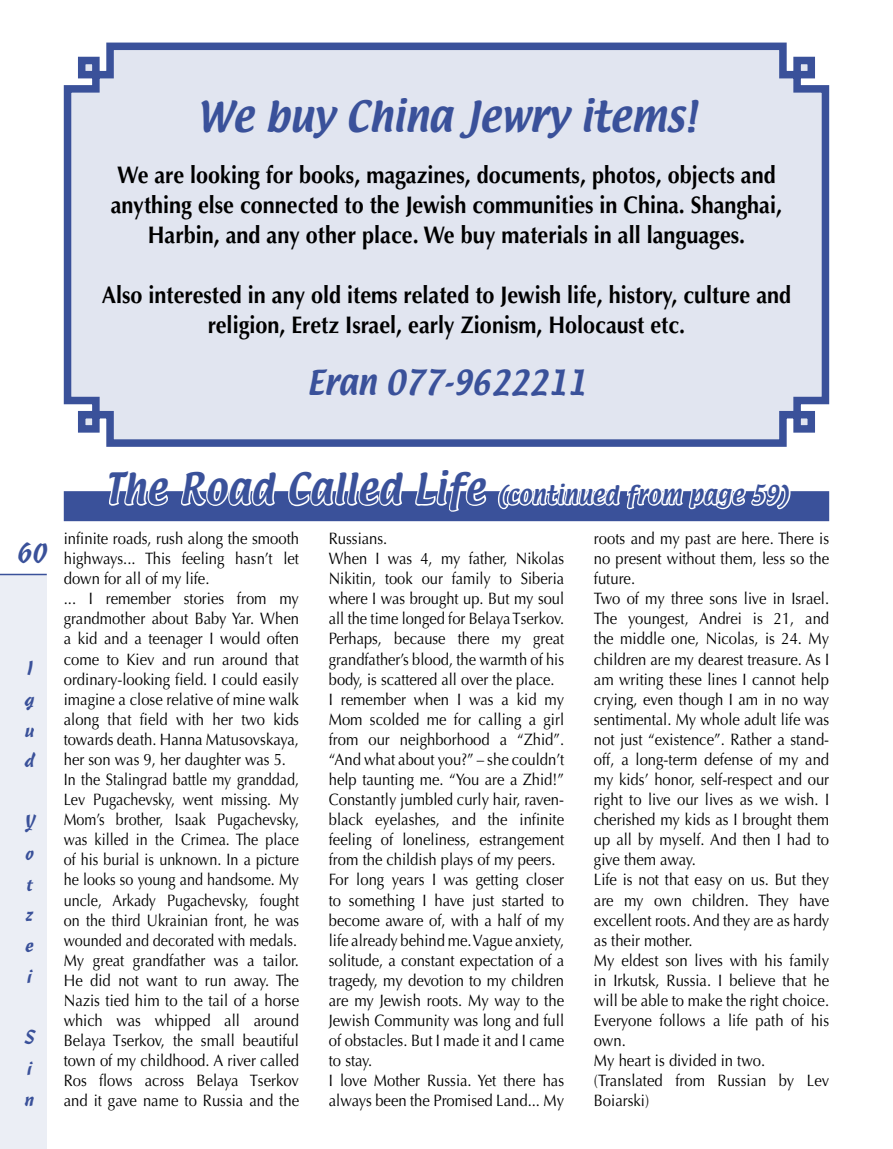
<style>
.page{position:relative;width:893px;height:1149px;background:#fff}
.page>*{position:absolute;margin:0;border:0;box-sizing:border-box;transform-origin:0 0}
.t1{font:37.5px "Textile";color:#3a519a;scale:.95 1}
.t2{font:30px "Textile";color:#3a519a;scale:.95 1}
.t3{font:27px "Cascade Script";color:#3a519a}
.t4{font:700 24px/30px "Optima";color:#000;text-align:center;scale:.9 1}
.t5{font:22.5px "Textile";letter-spacing:.03em;color:#3a519a;scale:.9 1}
.t6{font:19.5px/30.8px "Cascade Script";color:#3a519a;text-align:justify}
.t7{font:16.5px/20.1px "Optima";color:#000;scale:.9 1}
.s1{font-size:37.5px}
</style>
<div class="page">
<div style="left:0;top:574px;width:47px;height:574px;background:#ebeef5"></div>
<hr style="left:0;top:573px;width:47px;height:2px;background:#3a519a">
<svg style="left:63px;top:42px;width:767px;height:405px;background:#d7dceb"></svg>
<div style="left:64px;top:491px;width:765px;height:30px;background:#3a519a"></div>
<svg style="left:106px;top:491px;width:65px;height:31px"></svg>
<svg style="left:179px;top:491px;width:100px;height:15px"></svg>
<svg style="left:287px;top:491px;width:119px;height:16px"></svg>
<svg style="left:413px;top:491px;width:76px;height:21px"></svg>
<svg style="left:496px;top:491px;width:296px;height:19px"></svg>
<h1 class="t1" style="left:197px;top:90px;width:527px">We buy China Jewry items!</h1>
<h3 class="t4" style="left:111px;top:160px;width:747px">We are looking for books, magazines, documents, photos, objects and anything else connected to the Jewish communities in China. Shanghai,<br>Harbin, and any other place. We buy materials in all languages.</h3>
<h3 class="t4" style="left:102px;top:280px;width:768px">Also interested in any old items related to Jewish life, history, culture and religion, Eretz Israel, early Zionism, Holocaust etc.</h3>
<h2 class="t2" style="left:307px;top:362px;width:295px">Eran 077-9622211</h2>
<h3 class="t5" style="left:105px;top:478px;width:760px"><span class="s1">The Road Called Life</span> (continued from page 59)</h3>
<h3 class="t3" style="left:17px;top:537px;width:32px">60</h3>
<p class="t7" style="left:64px;top:528px;width:263px">infinite roads, rush along the smooth highways... This feeling hasn’t let down for all of my life.<br>... I remember stories from my grandmother about Baby Yar. When a kid and a teenager I would often come to Kiev and run around that ordinary-looking field. I could easily imagine a close relative of mine walk along that field with her two kids towards death. Hanna Matusovskaya, her son was 9, her daughter was 5.<br>In the Stalingrad battle my granddad, Lev Pugachevsky, went missing. My Mom’s brother, Isaak Pugachevsky, was killed in the Crimea. The place of his burial is unknown. In a picture he looks so young and handsome. My uncle, Arkady Pugachevsky, fought on the third Ukrainian front, he was wounded and decorated with medals.<br>My great grandfather was a tailor.<br>He did not want to run away. The Nazis tied him to the tail of a horse which was whipped all around Belaya Tserkov, the small beautiful town of my childhood. A river called Ros flows across Belaya Tserkov and it gave name to Russia and the</p>
<p class="t7" style="left:329px;top:528px;width:263px">Russians.<br>When I was 4, my father, Nikolas<br>Nikitin, took our family to Siberia where I was brought up. But my soul all the time longed for Belaya Tserkov.<br>Perhaps, because there my great grandfather’s blood, the warmth of his body, is scattered all over the place.<br>I remember when I was a kid my<br>Mom scolded me for calling a girl from our neighborhood a “Zhid”. “And what about you?” – she couldn’t help taunting me. “You are a Zhid!”<br>Constantly jumbled curly hair, raven&shy;black eyelashes, and the infinite feeling of loneliness, estrangement from the childish plays of my peers.<br>For long years I was getting closer to something I have just started to become aware of, with a half of my life already behind me. Vague anxiety, solitude, a constant expectation of a tragedy, my devotion to my children are my Jewish roots. My way to the<br>Jewish Community was long and full of obstacles. But I made it and I came to stay.<br>I love Mother Russia. Yet there has always been the Promised Land... My</p>
<p class="t7" style="left:594px;top:528px;width:263px">roots and my past are here. There is no present without them, less so the future.<br>Two of my three sons live in Israel.<br>The youngest, Andrei is 21, and the middle one, Nicolas, is 24. My children are my dearest treasure. As I am writing these lines I cannot help crying, even though I am in no way sentimental. My whole adult life was not just “existence”. Rather a stand&shy;off, a long-term defense of my and my kids’ honor, self-respect and our right to live our lives as we wish. I cherished my kids as I brought them up all by myself. And then I had to give them away.<br>Life is not that easy on us. But they are my own children. They have excellent roots. And they are as hardy as their mother.<br>My eldest son lives with his family in Irkutsk, Russia. I believe that he will be able to make the right choice.<br>Everyone follows a life path of his own.<br>My heart is divided in two. (Translated from Russian by Lev<br>Boiarski)</p>
<p class="t6" style="left:25px;top:652px;width:11px">I g u d</p>
<p class="t6" style="left:24px;top:806px;width:12px">Y o t z e i</p>
<p class="t6" style="left:25px;top:1021px;width:11px">S i n</p>
</div>
